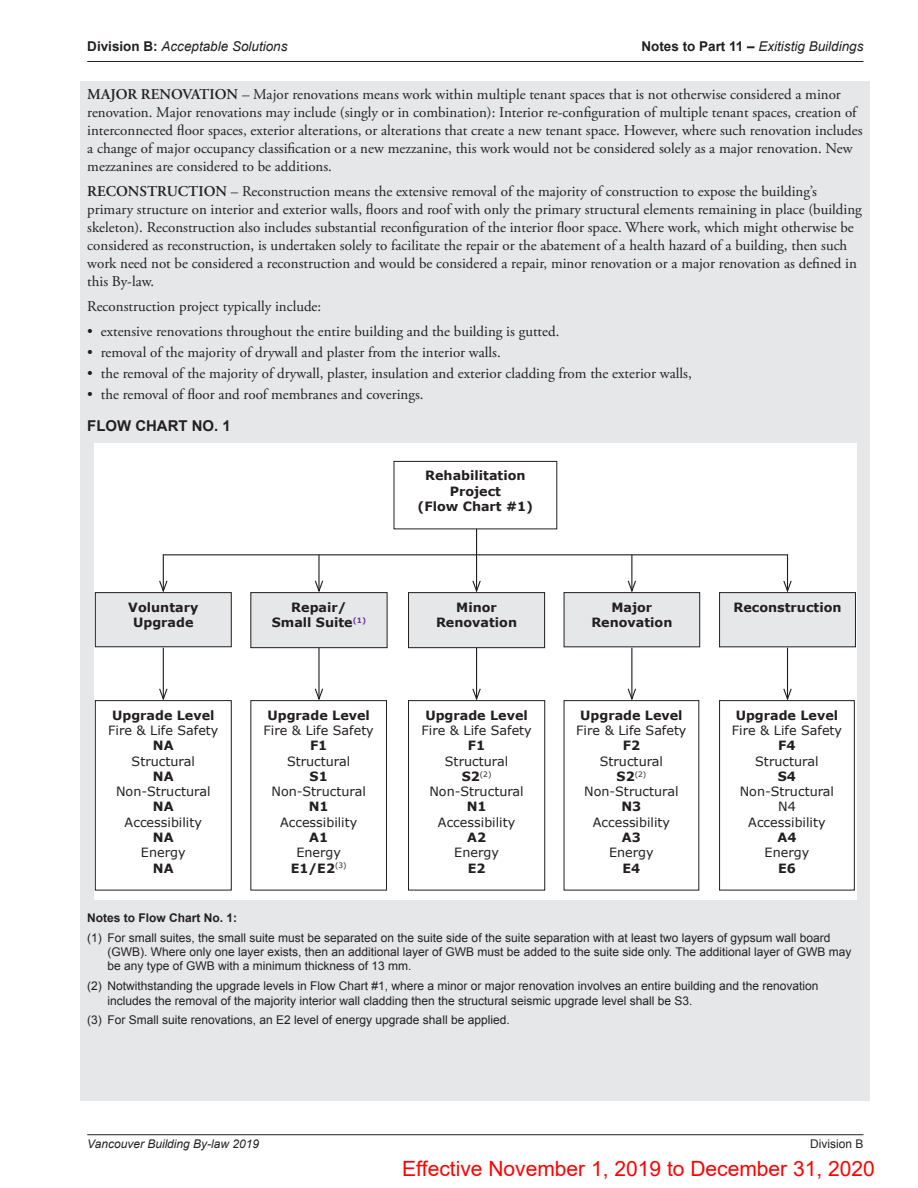
<style>
.page{position:relative;width:918px;height:1188px;background:#fff}
.page>*{position:absolute;margin:0;border:0;box-sizing:border-box;transform-origin:0 0}
.t1{font:21px "Arial";color:#f00}
.t2{font:15px/18px "Adobe Garamond Pro";color:#231f20}
.t3{font:700 15px "Arial";color:#231f20}
.t4{font:italic 13.5px "Arial";color:#231f20}
.t5{font:12.75px/15.3px "Verdana";color:#231f20;text-align:center}
.t6{font:700 12.75px/15.3px "Verdana";color:#231f20;text-align:center}
.t7{font:12px/14.4px "Arial";color:#231f20}
.t8{font:italic 12px "Arial";color:#231f20}
.t9{font:700 12px "Arial";color:#231f20}
.t10{font:7.5px "Verdana";color:#231f20}
.s1{font-weight:700;font-style:normal}
.s2{font-weight:600}
.s3{font-weight:700}
.s4{font-weight:700;font-size:12.75px}
</style>
<div class="page">
<hr style="left:87px;top:1134px;width:777px;height:1px;background:#231f20">
<hr style="left:87px;top:61px;width:777px;height:1px;background:#231f20">
<div style="left:81px;top:82px;width:789px;height:1019px;background:#e6e7e9"></div>
<div style="left:94px;top:444px;width:763px;height:456px;background:#fff"></div>
<hr style="left:163px;top:555px;width:1px;height:36px;background:#231f20">
<svg style="left:159px;top:579px;width:9px;height:13px"></svg>
<div style="left:394px;top:461px;width:163px;height:68px;border:1px solid #231f20"></div>
<div style="left:95px;top:700px;width:137px;height:190px;border:1px solid #231f20"></div>
<div style="left:95px;top:593px;width:136px;height:54px;background:#e6e7e9"></div>
<div style="left:95px;top:592px;width:137px;height:55px;border:1px solid #231f20"></div>
<div style="left:250px;top:700px;width:137px;height:190px;border:1px solid #231f20"></div>
<div style="left:408px;top:700px;width:137px;height:190px;border:1px solid #231f20"></div>
<div style="left:251px;top:593px;width:136px;height:55px;background:#e6e7e9"></div>
<div style="left:250px;top:592px;width:137px;height:56px;border:1px solid #231f20"></div>
<div style="left:409px;top:593px;width:136px;height:55px;background:#e6e7e9"></div>
<div style="left:408px;top:592px;width:137px;height:56px;border:1px solid #231f20"></div>
<div style="left:719px;top:700px;width:136px;height:190px;border:1px solid #231f20"></div>
<div style="left:564px;top:593px;width:136px;height:54px;background:#e6e7e9"></div>
<div style="left:564px;top:592px;width:136px;height:55px;border:1px solid #231f20"></div>
<div style="left:720px;top:593px;width:135px;height:54px;background:#e6e7e9"></div>
<div style="left:719px;top:592px;width:137px;height:55px;border:1px solid #231f20"></div>
<hr style="left:476px;top:529px;width:1px;height:62px;background:#231f20">
<svg style="left:471px;top:579px;width:11px;height:15px"></svg>
<hr style="left:163px;top:648px;width:1px;height:51px;background:#231f20">
<svg style="left:158px;top:687px;width:10px;height:15px"></svg>
<hr style="left:318px;top:648px;width:2px;height:51px;background:#231f20">
<svg style="left:314px;top:687px;width:10px;height:15px"></svg>
<hr style="left:476px;top:648px;width:1px;height:51px;background:#231f20">
<svg style="left:471px;top:687px;width:11px;height:15px"></svg>
<hr style="left:631px;top:648px;width:1px;height:51px;background:#231f20">
<svg style="left:627px;top:687px;width:10px;height:15px"></svg>
<hr style="left:787px;top:648px;width:1px;height:51px;background:#231f20">
<svg style="left:782px;top:687px;width:11px;height:15px"></svg>
<hr style="left:318px;top:555px;width:2px;height:36px;background:#231f20">
<svg style="left:314px;top:579px;width:10px;height:15px"></svg>
<hr style="left:631px;top:555px;width:1px;height:36px;background:#231f20">
<svg style="left:627px;top:579px;width:10px;height:15px"></svg>
<hr style="left:787px;top:555px;width:1px;height:36px;background:#231f20">
<svg style="left:782px;top:579px;width:11px;height:15px"></svg>
<hr style="left:163px;top:554px;width:625px;height:1px;background:#231f20">
<p class="t4" style="left:87px;top:38px;width:202px"><span class="s1">Division B:</span> Acceptable Solutions</p>
<p class="t4" style="left:641px;top:38px;width:224px"><span class="s1">Notes to Part 11 –</span> Exitistig Buildings</p>
<p class="t2" style="left:87px;top:86px;width:777px"><span class="s2">MAJOR RENOVATION</span> – Major renovations means work within multiple tenant spaces that is not otherwise considered a minor renovation. Major renovations may include (singly or in combination): Interior re-configuration of multiple tenant spaces, creation of interconnected floor spaces, exterior alterations, or alterations that create a new tenant space. However, where such renovation includes a change of major occupancy classification or a new mezzanine, this work would not be considered solely as a major renovation. New mezzanines are considered to be additions.</p>
<p class="t2" style="left:87px;top:183px;width:776px"><span class="s2">RECONSTRUCTION</span> – Reconstruction means the extensive removal of the majority of construction to expose the building’s primary structure on interior and exterior walls, floors and roof with only the primary structural elements remaining in place (building skeleton). Reconstruction also includes substantial reconfiguration of the interior floor space. Where work, which might otherwise be considered as reconstruction, is undertaken solely to facilitate the repair or the abatement of a health hazard of a building, then such work need not be considered a reconstruction and would be considered a repair, minor renovation or a major renovation as defined in this By-law.</p>
<p class="t2" style="left:87px;top:298px;width:236px">Reconstruction project typically include:</p>
<p class="t2" style="left:87px;top:322px;width:474px">• extensive renovations throughout the entire building and the building is gutted.</p>
<p class="t2" style="left:87px;top:344px;width:415px">• removal of the majority of drywall and plaster from the interior walls.</p>
<p class="t2" style="left:87px;top:365px;width:606px">• the removal of the majority of drywall, plaster, insulation and exterior cladding from the exterior walls,</p>
<p class="t2" style="left:87px;top:386px;width:338px">• the removal of floor and roof membranes and coverings.</p>
<p class="t3" style="left:87px;top:416px;width:145px">FLOW CHART NO. 1</p>
<p class="t6" style="left:418px;top:468px;width:117px">Rehabilitation<br>Project<br>(Flow Chart #1)</p>
<p class="t6" style="left:128px;top:599px;width:71px">Voluntary<br>Upgrade</p>
<p class="t6" style="left:112px;top:707px;width:104px">Upgrade Level</p>
<p class="t5" style="left:108px;top:723px;width:112px">Fire &amp; Life Safety</p>
<p class="t6" style="left:153px;top:738px;width:22px">NA</p>
<p class="t5" style="left:132px;top:753px;width:65px">Structural</p>
<p class="t6" style="left:153px;top:768px;width:22px">NA</p>
<p class="t5" style="left:116px;top:784px;width:96px">Non-Structural</p>
<p class="t6" style="left:153px;top:799px;width:22px">NA</p>
<p class="t5" style="left:125px;top:814px;width:79px">Accessibility</p>
<p class="t6" style="left:153px;top:830px;width:22px">NA</p>
<p class="t5" style="left:141px;top:845px;width:46px">Energy</p>
<p class="t6" style="left:153px;top:860px;width:22px">NA</p>
<p class="t6" style="left:272px;top:599px;width:96px">Repair/<br>Small Suite<sup>(1)</sup></p>
<p class="t6" style="left:436px;top:599px;width:83px">Minor<br>Renovation</p>
<p class="t6" style="left:267px;top:707px;width:104px">Upgrade Level</p>
<p class="t5" style="left:264px;top:723px;width:112px">Fire &amp; Life Safety</p>
<p class="t6" style="left:310px;top:738px;width:19px">F1</p>
<p class="t5" style="left:287px;top:753px;width:65px">Structural</p>
<p class="t6" style="left:310px;top:768px;width:20px">S1</p>
<p class="t5" style="left:271px;top:784px;width:96px">Non-Structural</p>
<p class="t6" style="left:309px;top:799px;width:21px">N1</p>
<p class="t5" style="left:280px;top:814px;width:79px">Accessibility</p>
<p class="t6" style="left:309px;top:830px;width:20px">A1</p>
<p class="t5" style="left:291px;top:845px;width:57px">Energy<br><span class="s3">E1/E2</span><sup>(3)</sup></p>
<p class="t6" style="left:425px;top:707px;width:104px">Upgrade Level</p>
<p class="t5" style="left:422px;top:723px;width:112px">Fire &amp; Life Safety</p>
<p class="t6" style="left:468px;top:738px;width:19px">F1</p>
<p class="t5" style="left:445px;top:753px;width:65px">Structural</p>
<p class="t10" style="left:462px;top:769px;width:31px"><span class="s4">S2</span>(2)</p>
<p class="t5" style="left:429px;top:784px;width:96px">Non-Structural</p>
<p class="t6" style="left:467px;top:799px;width:21px">N1</p>
<p class="t5" style="left:438px;top:814px;width:79px">Accessibility</p>
<p class="t6" style="left:467px;top:830px;width:20px">A2</p>
<p class="t5" style="left:454px;top:845px;width:46px">Energy</p>
<p class="t6" style="left:468px;top:860px;width:19px">E2</p>
<p class="t6" style="left:591px;top:599px;width:83px">Major<br>Renovation</p>
<p class="t6" style="left:733px;top:599px;width:110px">Reconstruction</p>
<p class="t6" style="left:580px;top:707px;width:104px">Upgrade Level</p>
<p class="t5" style="left:576px;top:723px;width:112px">Fire &amp; Life Safety</p>
<p class="t6" style="left:623px;top:738px;width:19px">F2</p>
<p class="t5" style="left:600px;top:753px;width:65px">Structural</p>
<p class="t10" style="left:617px;top:769px;width:31px"><span class="s4">S2</span>(2)</p>
<p class="t5" style="left:584px;top:784px;width:96px">Non-Structural</p>
<p class="t6" style="left:622px;top:799px;width:21px">N3</p>
<p class="t5" style="left:593px;top:814px;width:79px">Accessibility</p>
<p class="t6" style="left:622px;top:830px;width:20px">A3</p>
<p class="t5" style="left:609px;top:845px;width:46px">Energy</p>
<p class="t6" style="left:623px;top:860px;width:19px">E4</p>
<p class="t6" style="left:736px;top:707px;width:104px">Upgrade Level</p>
<p class="t5" style="left:732px;top:723px;width:112px">Fire &amp; Life Safety</p>
<p class="t6" style="left:778px;top:738px;width:19px">F4</p>
<p class="t5" style="left:755px;top:753px;width:65px">Structural</p>
<p class="t6" style="left:778px;top:768px;width:20px">S4</p>
<p class="t5" style="left:740px;top:784px;width:96px">Non-Structural<br>N4<br>Accessibility</p>
<p class="t6" style="left:777px;top:830px;width:20px">A4</p>
<p class="t5" style="left:765px;top:845px;width:46px">Energy</p>
<p class="t6" style="left:778px;top:860px;width:19px">E6</p>
<p class="t9" style="left:87px;top:910px;width:152px">Notes to Flow Chart No. 1:</p>
<p class="t7" style="left:108px;top:930px;width:745px;text-indent:-20px">(1) For small suites, the small suite must be separated on the suite side of the suite separation with at least two layers of gypsum wall board (GWB). Where only one layer exists, then an additional layer of GWB must be added to the suite side only. The additional layer of GWB may be any type of GWB with a minimum thickness of 13 mm.</p>
<p class="t7" style="left:108px;top:979px;width:712px;text-indent:-20px">(2) Notwithstanding the upgrade levels in Flow Chart #1, where a minor or major renovation involves an entire building and the renovation includes the removal of the majority interior wall cladding then the structural seismic upgrade level shall be S3.</p>
<p class="t7" style="left:87px;top:1013px;width:424px">(3) For Small suite renovations, an E2 level of energy upgrade shall be applied.</p>
<p class="t8" style="left:87px;top:1136px;width:173px">Vancouver Building By-law 2019</p>
<p class="t7" style="left:810px;top:1137px;width:55px">Division B</p>
<h1 class="t1" style="left:402px;top:1154px;width:474px">Effective November 1, 2019 to December 31, 2020</h1>
</div>
